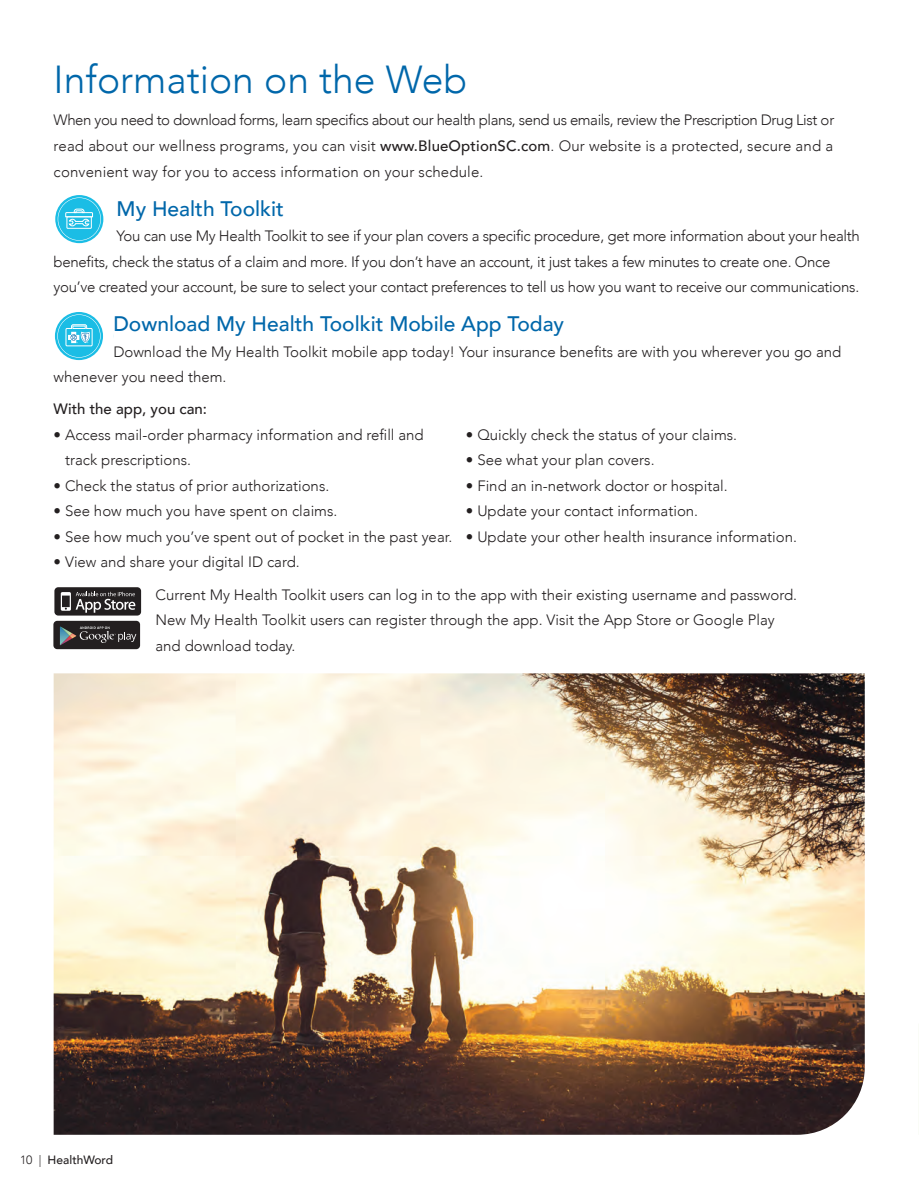
<style>
.page{position:relative;width:919px;height:1189px;background:#fff}
.page>*{position:absolute;margin:0;border:0;box-sizing:border-box;transform-origin:0 0}
.t1{font:300 39px "Avenir";color:#0067aa}
.t2{font:500 21px "Avenir";color:#0067aa}
.t3{font:300 15px/25.5px "Avenir";color:#231f20}
.t4{font:300 15px/25.5px "Avenir";letter-spacing:-.02em;color:#231f20}
.t5{font:300 15px "Avenir";letter-spacing:-.03em;color:#231f20}
.t6{font:500 15px "Avenir";color:#231f20}
.t7{font:500 12px "Avenir";color:#231f20}
.s1{font-weight:500}
.s2{font-weight:300}
</style>
<div class="page">
<img style="left:54px;top:673px;width:810px;height:461px">
<div style="left:53px;top:620px;width:87px;height:29px;background:#231f20;border-radius:4px"></div>
<svg style="left:60px;top:626px;width:76px;height:19px"></svg>
<div style="left:54px;top:587px;width:87px;height:28px;background:#231f20;border-radius:4px"></div>
<svg style="left:61px;top:591px;width:74px;height:21px"></svg>
<svg style="left:55px;top:195px;width:48px;height:48px"></svg>
<svg style="left:58px;top:197px;width:43px;height:44px;background:#54cdeb"></svg>
<svg style="left:55px;top:312px;width:48px;height:48px"></svg>
<svg style="left:57px;top:314px;width:44px;height:43px;background:#59cdea"></svg>
<h1 class="t1" style="left:54px;top:57px;width:415px">Information on the Web</h1>
<p class="t5" style="left:54px;top:111px;width:782px">When you need to download forms, learn specifics about our health plans, send us emails, review the Prescription Drug List or</p>
<p class="t3" style="left:54px;top:133px;width:781px">read about our wellness programs, you can visit <span class="s1">www.BlueOptionSC.com</span>. Our website is a protected, secure and a convenient way for you to access information on your schedule.</p>
<p class="t2" style="left:117px;top:190px;width:169px">My Health Toolkit</p>
<p class="t4" style="left:54px;top:223px;width:807px;text-indent:63px">You can use My Health Toolkit to see if your plan covers a specific procedure, get more information about your health benefits, check the status of a claim and more. If you don’t have an account, it just takes a few minutes to create one. Once</p>
<p class="t4" style="left:54px;top:274px;width:807px">you’ve created your account, be sure to select your contact preferences to tell us how you want to receive our communications.</p>
<p class="t2" style="left:113px;top:305px;width:452px">Download My Health Toolkit Mobile App Today</p>
<p class="t3" style="left:113px;top:339px;width:729px">Download the My Health Toolkit mobile app today! Your insurance benefits are with you wherever you go and</p>
<p class="t3" style="left:54px;top:364px;width:174px">whenever you need them.</p>
<p class="t6" style="left:54px;top:396px;width:155px">With the app, you can:</p>
<p class="t3" style="left:54px;top:422px;width:371px">• Access mail-order pharmacy information and refill and</p>
<p class="t3" style="left:466px;top:422px;width:272px">• Quickly check the status of your claims.</p>
<p class="t3" style="left:65px;top:447px;width:127px">track prescriptions.</p>
<p class="t3" style="left:466px;top:447px;width:190px">• See what your plan covers.</p>
<p class="t3" style="left:54px;top:473px;width:277px">• Check the status of prior authorizations.</p>
<p class="t3" style="left:466px;top:473px;width:263px">• Find an in-network doctor or hospital.</p>
<p class="t3" style="left:54px;top:498px;width:285px">• See how much you have spent on claims.</p>
<p class="t3" style="left:466px;top:498px;width:234px">• Update your contact information.</p>
<p class="t3" style="left:54px;top:524px;width:744px">• See how much you’ve spent out of pocket in the past year. • Update your other health insurance information.</p>
<p class="t3" style="left:54px;top:549px;width:248px">• View and share your digital ID card.</p>
<p class="t3" style="left:155px;top:582px;width:643px">Current My Health Toolkit users can log in to the app with their existing username and password.<br>New My Health Toolkit users can register through the app. Visit the App Store or Google Play and download today.</p>
<p class="t7" style="left:20px;top:1149px;width:95px"><span class="s2">10 |</span> HealthWord</p>
</div>
